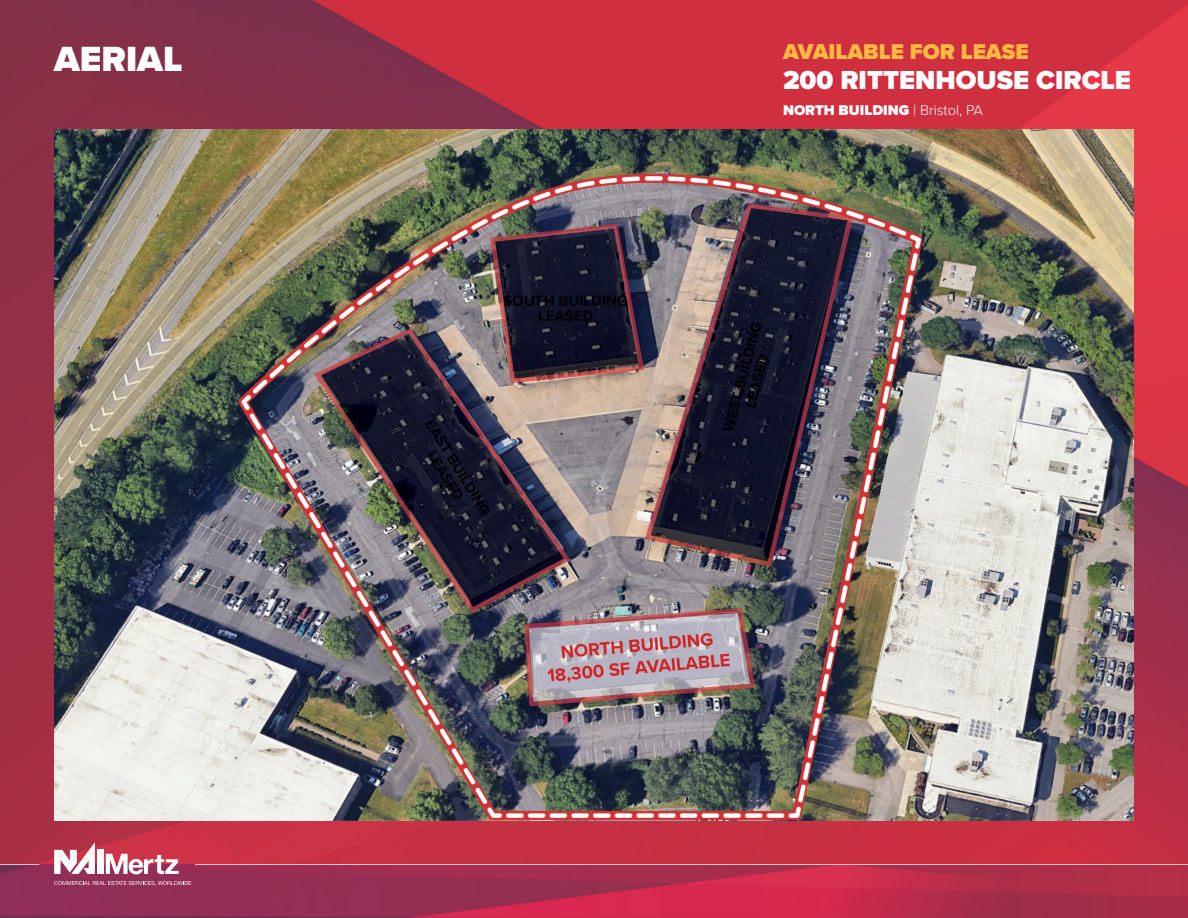
<style>
.page{position:relative;width:1188px;height:918px;background:#fff}
.page>*{position:absolute;margin:0;border:0;box-sizing:border-box;transform-origin:0 0}
.t1{font:900 36.3px "Proxima Nova";color:#fff}
.t2{font:900 27px "Proxima Nova";color:#fff}
.t3{font:900 22.35px "Proxima Nova";color:#fdb940}
.t4{font:900 14.7px "Proxima Nova";color:#fff}
.s1{font-weight:300}
</style>
<div class="page">
<img style="left:0;top:0;width:1188px;height:918px">
<div style="left:97px;top:850px;width:6px;height:24px;background:#fff"></div>
<svg style="left:54px;top:842px;width:41px;height:32px"></svg>
<svg style="left:106px;top:854px;width:73px;height:20px"></svg>
<svg style="left:54px;top:881px;width:137px;height:5px"></svg>
<img style="left:54px;top:129px;width:1080px;height:691px">
<p class="t1" style="left:54px;top:32px;width:130px">AERIAL</p>
<p class="t3" style="left:783px;top:35px;width:247px">AVAILABLE FOR LEASE</p>
<p class="t4" style="left:783px;top:99px;width:201px">NORTH BUILDING <span class="s1">| Bristol, PA</span></p>
<p class="t2" style="left:783px;top:60px;width:350px">200 RITTENHOUSE CIRCLE</p>
</div>
